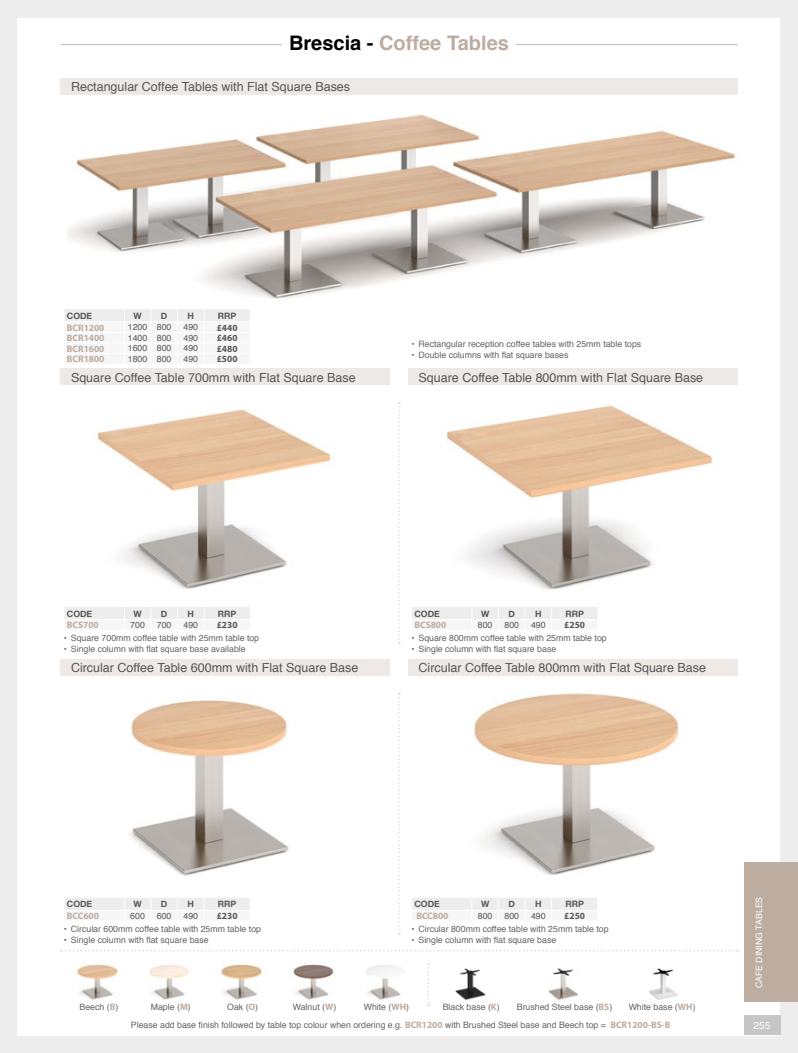
<style>
.page{position:relative;width:798px;height:1053px;background:#fff}
.page>*{position:absolute;margin:0;border:0;box-sizing:border-box;transform-origin:0 0}
.t1{font:700 20px "Helvetica";color:#bdaca0}
.t2{font:12.5px "Helvetica";color:#575756}
.t3{font:10px "Helvetica";color:#fff}
.t4{font:700 9.38px "Myriad Pro";color:#bdaca0}
.t5{font:700 9.38px "Myriad Pro";color:#575756}
.t6{font:8.75px/17.8px "Helvetica";color:#646363}
.t7{font:8.75px "Helvetica";color:#575756}
.t8{font:700 8.75px "Helvetica Neue";color:#575756}
.t9{font:8.75px "Helvetica";color:#fff}
.s1{color:#000}
.s2{font-family:"Myriad Pro";font-weight:700;font-size:9.38px;color:#bdaca0}
</style>
<div class="page">
<div style="left:0;top:0;width:797px;height:1052px;background:#ededed"></div>
<div style="left:18px;top:18px;width:762px;height:1017px;background:#fff"></div>
<img style="left:438px;top:951px;width:63px;height:50px">
<img style="left:632px;top:951px;width:63px;height:49px">
<img style="left:523px;top:951px;width:83px;height:50px">
<img style="left:67px;top:94px;width:671px;height:205px">
<div style="left:60px;top:78px;width:677px;height:16px;background:#efe9e6"></div>
<div style="left:60px;top:369px;width:330px;height:16px;background:#efe9e6"></div>
<svg style="left:398px;top:402px;width:2px;height:241px"></svg>
<svg style="left:61px;top:950px;width:676px;height:1px"></svg>
<img style="left:97px;top:409px;width:234px;height:180px">
<img style="left:446px;top:405px;width:267px;height:185px">
<div style="left:65px;top:607px;width:185px;height:12px;background:#ededed"></div>
<div style="left:412px;top:607px;width:185px;height:12px;background:#ededed"></div>
<div style="left:65px;top:309px;width:185px;height:12px;background:#ededed"></div>
<img style="left:474px;top:693px;width:205px;height:182px">
<img style="left:130px;top:700px;width:159px;height:176px">
<div style="left:60px;top:659px;width:330px;height:17px;background:#efe9e6"></div>
<svg style="left:398px;top:693px;width:2px;height:241px"></svg>
<div style="left:412px;top:898px;width:185px;height:12px;background:#ededed"></div>
<div style="left:65px;top:898px;width:185px;height:12px;background:#ededed"></div>
<svg style="left:428px;top:963px;width:1px;height:42px"></svg>
<hr style="left:60px;top:44px;width:677px;height:1px;background:#c6c6c6">
<hr style="left:282px;top:43px;width:234px;height:4px;background:#fff">
<div style="left:407px;top:369px;width:330px;height:16px;background:#efe9e6"></div>
<div style="left:407px;top:659px;width:330px;height:17px;background:#efe9e6"></div>
<img style="left:76px;top:964px;width:43px;height:36px">
<img style="left:366px;top:965px;width:35px;height:35px">
<img style="left:293px;top:964px;width:41px;height:36px">
<img style="left:149px;top:965px;width:40px;height:35px">
<img style="left:220px;top:964px;width:43px;height:36px">
<div style="left:743px;top:862px;width:54px;height:139px;background:#bdaca0"></div>
<div style="left:743px;top:1015px;width:37px;height:20px;background:#c6c6c6"></div>
<h1 class="t1" style="left:289px;top:27px;width:221px"><span class="s1">Brescia -</span> Coffee Tables</h1>
<h2 class="t2" style="left:71px;top:77px;width:280px">Rectangular Coffee Tables with Flat Square Bases</h2>
<p class="t8" style="left:67px;top:309px;width:27px">CODE</p>
<p class="t8" style="left:133px;top:309px;width:10px">W</p>
<p class="t8" style="left:161px;top:309px;width:8px">D</p>
<p class="t8" style="left:187px;top:309px;width:8px">H</p>
<p class="t8" style="left:218px;top:309px;width:20px">RRP</p>
<p class="t4" style="left:67px;top:321px;width:39px">BCR1200</p>
<p class="t7" style="left:128px;top:320px;width:45px">1200 800</p>
<p class="t7" style="left:183px;top:320px;width:16px">490</p>
<p class="t5" style="left:217px;top:321px;width:22px">£440</p>
<p class="t4" style="left:67px;top:332px;width:39px">BCR1400</p>
<p class="t7" style="left:128px;top:331px;width:45px">1400 800</p>
<p class="t7" style="left:183px;top:331px;width:16px">490</p>
<p class="t5" style="left:217px;top:332px;width:22px">£460</p>
<p class="t4" style="left:67px;top:342px;width:39px">BCR1600</p>
<p class="t7" style="left:128px;top:341px;width:45px">1600 800</p>
<p class="t7" style="left:183px;top:341px;width:16px">490</p>
<p class="t5" style="left:217px;top:342px;width:22px">£480</p>
<p class="t4" style="left:67px;top:353px;width:39px">BCR1800</p>
<p class="t7" style="left:128px;top:352px;width:45px">1800 800</p>
<p class="t7" style="left:183px;top:352px;width:16px">490</p>
<p class="t5" style="left:217px;top:353px;width:22px">£500</p>
<h2 class="t2" style="left:71px;top:367px;width:286px">Square Coffee Table 700mm with Flat Square Base</h2>
<p class="t6" style="left:411px;top:335px;width:231px">• Rectangular reception coffee tables with 25mm table tops</p>
<p class="t6" style="left:411px;top:346px;width:158px">• Double columns with flat square bases</p>
<h2 class="t2" style="left:418px;top:367px;width:286px">Square Coffee Table 800mm with Flat Square Base</h2>
<p class="t8" style="left:67px;top:606px;width:27px">CODE</p>
<p class="t8" style="left:133px;top:606px;width:10px">W</p>
<p class="t8" style="left:161px;top:606px;width:8px">D</p>
<p class="t8" style="left:187px;top:606px;width:8px">H</p>
<p class="t8" style="left:218px;top:606px;width:20px">RRP</p>
<p class="t4" style="left:67px;top:619px;width:33px">BCS700</p>
<p class="t7" style="left:130px;top:618px;width:16px">700</p>
<p class="t7" style="left:157px;top:618px;width:16px">700</p>
<p class="t7" style="left:183px;top:618px;width:16px">490</p>
<p class="t5" style="left:217px;top:619px;width:22px">£230</p>
<p class="t8" style="left:414px;top:606px;width:27px">CODE</p>
<p class="t8" style="left:481px;top:606px;width:10px">W</p>
<p class="t8" style="left:508px;top:606px;width:8px">D</p>
<p class="t8" style="left:535px;top:606px;width:8px">H</p>
<p class="t8" style="left:565px;top:606px;width:20px">RRP</p>
<p class="t4" style="left:414px;top:619px;width:33px">BCS800</p>
<p class="t7" style="left:477px;top:618px;width:16px">800</p>
<p class="t7" style="left:504px;top:618px;width:16px">800</p>
<p class="t7" style="left:531px;top:618px;width:16px">490</p>
<p class="t5" style="left:564px;top:619px;width:22px">£250</p>
<p class="t6" style="left:64px;top:629px;width:197px">• Square 700mm coffee table with 25mm table top</p>
<p class="t6" style="left:64px;top:640px;width:183px">• Single column with flat square base available</p>
<p class="t6" style="left:411px;top:629px;width:197px">• Square 800mm coffee table with 25mm table top</p>
<p class="t6" style="left:411px;top:640px;width:146px">• Single column with flat square base</p>
<h2 class="t2" style="left:71px;top:658px;width:289px">Circular Coffee Table 600mm with Flat Square Base</h2>
<h2 class="t2" style="left:418px;top:658px;width:289px">Circular Coffee Table 800mm with Flat Square Base</h2>
<p class="t8" style="left:67px;top:897px;width:27px">CODE</p>
<p class="t8" style="left:133px;top:897px;width:10px">W</p>
<p class="t8" style="left:161px;top:897px;width:8px">D</p>
<p class="t8" style="left:187px;top:897px;width:8px">H</p>
<p class="t8" style="left:218px;top:897px;width:20px">RRP</p>
<p class="t4" style="left:67px;top:909px;width:34px">BCC600</p>
<p class="t7" style="left:130px;top:908px;width:16px">600</p>
<p class="t7" style="left:157px;top:908px;width:16px">600</p>
<p class="t7" style="left:183px;top:908px;width:16px">490</p>
<p class="t5" style="left:217px;top:909px;width:22px">£230</p>
<p class="t6" style="left:64px;top:920px;width:199px">• Circular 600mm coffee table with 25mm table top</p>
<p class="t6" style="left:64px;top:931px;width:146px">• Single column with flat square base</p>
<p class="t8" style="left:414px;top:897px;width:27px">CODE</p>
<p class="t8" style="left:481px;top:897px;width:10px">W</p>
<p class="t8" style="left:508px;top:897px;width:8px">D</p>
<p class="t8" style="left:535px;top:897px;width:8px">H</p>
<p class="t8" style="left:565px;top:897px;width:20px">RRP</p>
<p class="t4" style="left:416px;top:909px;width:34px">BCC800</p>
<p class="t7" style="left:477px;top:908px;width:16px">800</p>
<p class="t7" style="left:504px;top:908px;width:16px">800</p>
<p class="t7" style="left:531px;top:908px;width:16px">490</p>
<p class="t5" style="left:564px;top:909px;width:22px">£250</p>
<p class="t6" style="left:411px;top:920px;width:199px">• Circular 800mm coffee table with 25mm table top</p>
<p class="t6" style="left:411px;top:931px;width:146px">• Single column with flat square base</p>
<p class="t6" style="left:79px;top:998px;width:40px">Beech (<span class="s2">B</span>)</p>
<p class="t6" style="left:151px;top:998px;width:42px">Maple (<span class="s2">M</span>)</p>
<p class="t6" style="left:227px;top:998px;width:33px">Oak (<span class="s2">O</span>)</p>
<p class="t6" style="left:293px;top:998px;width:45px">Walnut (<span class="s2">W</span>)</p>
<p class="t6" style="left:363px;top:998px;width:47px">White (<span class="s2">WH</span>)</p>
<p class="t6" style="left:442px;top:998px;width:58px">Black base (<span class="s2">K</span>)</p>
<p class="t6" style="left:516px;top:998px;width:97px">Brushed Steel base (<span class="s2">BS</span>)</p>
<p class="t6" style="left:131px;top:998px;width:566px;text-indent:497px">White base (<span class="s2">WH</span>)<br>Please add base finish followed by table top colour when ordering e.g. <span class="s2">BCR1200</span> with Brushed Steel base and Beech top = <span class="s2">BCR1200-BS-B</span></p>
<p class="t9" style="left:752px;top:988px;width:93px;rotate:-90deg">CAFE DINING TABLES</p>
<p class="t3" style="left:753px;top:1017px;width:18px">255</p>
</div>
